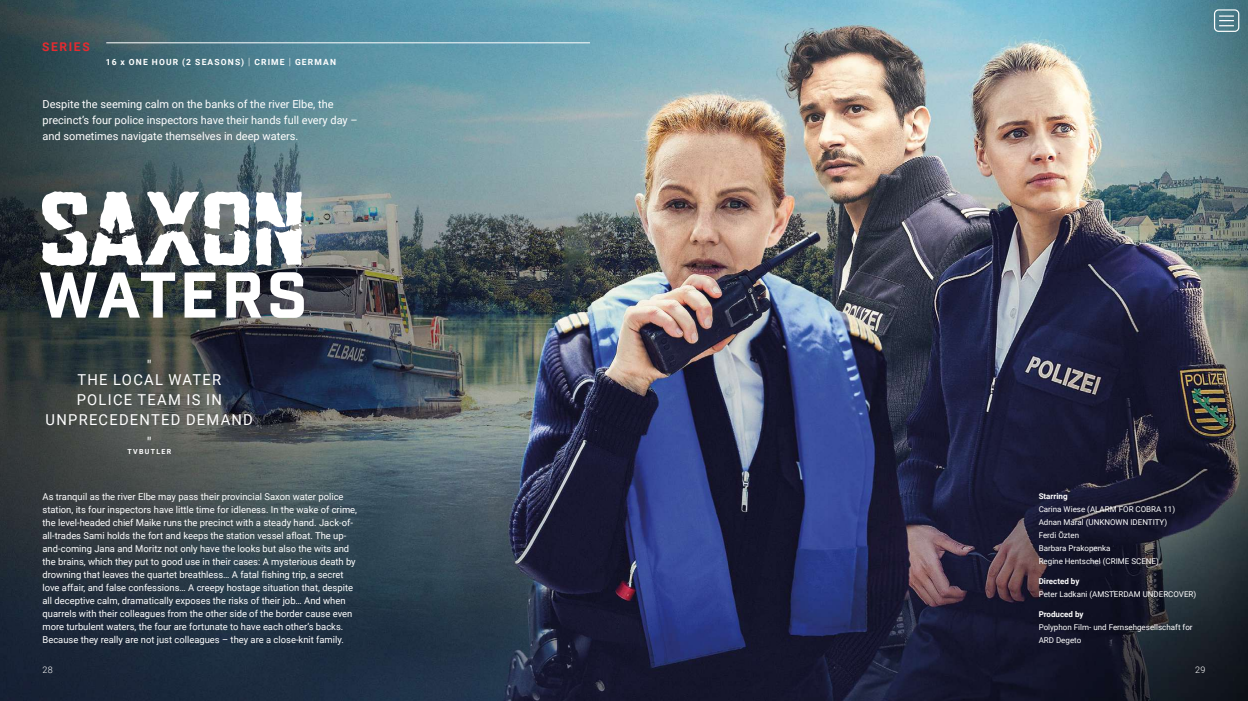
<style>
.page{position:relative;width:1248px;height:701px;background:#fff}
.page>*{position:absolute;margin:0;border:0;box-sizing:border-box;transform-origin:0 0}
.t1{font:15px/14px "Roboto";letter-spacing:.085em;color:#fff;text-align:center}
.t2{font:700 12px "Roboto";letter-spacing:.135em;color:#e42b30}
.t3{font:11px/16px "Roboto";color:#fff}
.t4{font:9.5px/13px "Roboto";color:#fff}
.t5{font:300 9px "Roboto";color:#fff}
.t6{font:700 8.5px "Roboto";letter-spacing:.135em;color:#fff}
.t7{font:8px/13px "Roboto";color:#fff}
.t8{font:700 8px "Roboto";color:#fff}
.t9{font:700 7px "Roboto";letter-spacing:.185em;color:#fff}
.s1{font-weight:300;font-size:10px}
</style>
<div class="page">
<img style="left:0;top:0;width:1247px;height:700px">
<svg style="left:40px;top:272px;width:135px;height:45px"></svg>
<svg style="left:184px;top:272px;width:31px;height:45px"></svg>
<svg style="left:226px;top:272px;width:35px;height:45px"></svg>
<svg style="left:270px;top:272px;width:34px;height:45px"></svg>
<svg style="left:256px;top:192px;width:51px;height:73px"></svg>
<svg style="left:42px;top:191px;width:208px;height:75px"></svg>
<hr style="left:106px;top:43px;width:484px;height:1px;background:#fff">
<svg style="left:1218px;top:15px;width:15px;height:11px"></svg>
<div style="left:1213px;top:9px;width:26px;height:23px;border:1px solid #fff;border-radius:4px"></div>
<p class="t2" style="left:42px;top:38px;width:49px">SERIES</p>
<p class="t6" style="left:106px;top:56px;width:232px">16 x ONE HOUR (2 SEASONS) <span class="s1">|</span> CRIME <span class="s1">|</span> GERMAN</p>
<p class="t3" style="left:43px;top:96px;width:317px">Despite the seeming calm on the banks of the river Elbe, the precinct’s four police inspectors have their hands full every day – and sometimes navigate themselves in deep waters.</p>
<h1 class="t1" style="left:77px;top:357px;width:145px">"<br>THE LOCAL WATER</h1>
<h1 class="t1" style="left:46px;top:388px;width:209px;line-height:20px">POLICE TEAM IS IN<br>UNPRECEDENTED DEMAND</h1>
<h1 class="t1" style="left:147px;top:434px;width:6px">"</h1>
<p class="t9" style="left:127px;top:446px;width:45px">TVBUTLER</p>
<p class="t4" style="left:43px;top:489px;width:316px">As tranquil as the river Elbe may pass their provincial Saxon water police station, its four inspectors have little time for idleness. In the wake of crime, the level-headed chief Maike runs the precinct with a steady hand. Jack-of&shy;all-trades Sami holds the fort and keeps the station vessel afloat. The up&shy;and-coming Jana and Moritz not only have the looks but also the wits and the brains, which they put to good use in their cases: A mysterious death by drowning that leaves the quartet breathless… A fatal fishing trip, a secret love affair, and false confessions… A creepy hostage situation that, despite all deceptive calm, dramatically exposes the risks of their job… And when quarrels with their colleagues from the other side of the border cause even more turbulent waters, the four are fortunate to have each other’s backs.<br>Because they really are not just colleagues – they are a close-knit family.</p>
<p class="t8" style="left:1038px;top:490px;width:30px">Starring</p>
<p class="t7" style="left:1038px;top:501px;width:138px">Carina Wiese (ALARM FOR COBRA 11)<br>Adnan Maral (UNKNOWN IDENTITY)<br>Ferdi Özten<br>Barbara Prakopenka<br>Regine Hentschel (CRIME SCENE)</p>
<p class="t8" style="left:1038px;top:575px;width:42px">Directed by</p>
<p class="t7" style="left:1038px;top:586px;width:159px">Peter Ladkani (AMSTERDAM UNDERCOVER)</p>
<p class="t8" style="left:1038px;top:608px;width:46px">Produced by</p>
<p class="t7" style="left:1038px;top:619px;width:155px">Polyphon Film- und Fernsehgesellschaft for<br>ARD Degeto</p>
<p class="t5" style="left:43px;top:663px;width:12px">28</p>
<p class="t5" style="left:1194px;top:663px;width:12px">29</p>
</div>
